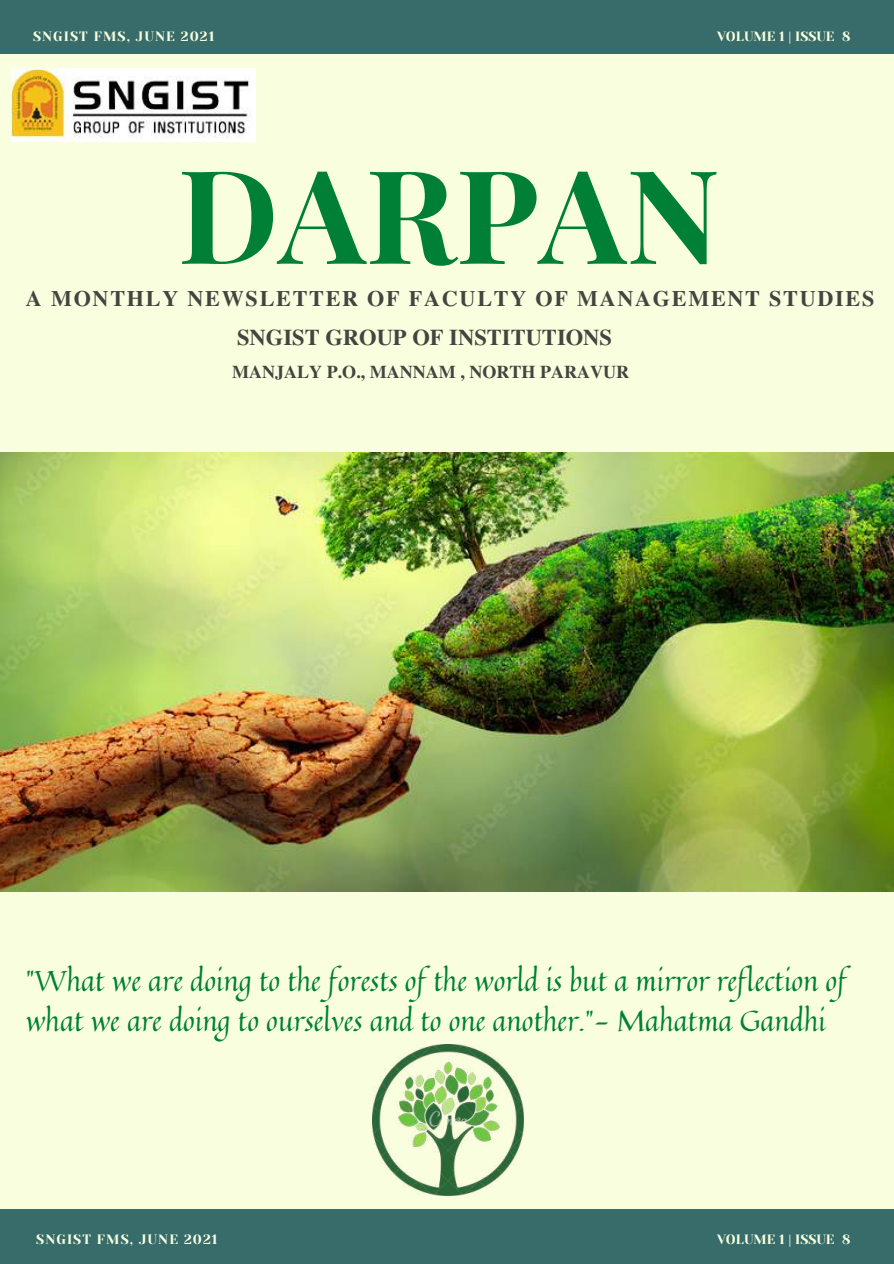
<style>
.page{position:relative;width:894px;height:1264px;background:#fff}
.page>*{position:absolute;margin:0;border:0;box-sizing:border-box;transform-origin:0 0}
.t1{font:700 130.2px "Playfair Display";color:#008037}
.t2{font:28.5px/39.5px "Quintessential";color:#008037}
.t3{font:700 22.5px "Te X Gyre Termes";color:#444440}
.t4{font:700 22.05px "Te X Gyre Termes";letter-spacing:.08em;color:#444440}
.t5{font:700 18px "Te X Gyre Termes";color:#444440}
.t6{font:13.5px "Yeseva One";letter-spacing:.08em;color:#f9ffde}
.t7{font:13.35px "Yeseva One";color:#f9ffde}
</style>
<div class="page">
<div style="left:0;top:0;width:893px;height:1263px;background:#f9ffde"></div>
<div style="left:0;top:1209px;width:893px;height:54px;background:#376c6b"></div>
<div style="left:0;top:0;width:893px;height:54px;background:#376c6b"></div>
<img style="left:11px;top:69px;width:244px;height:73px">
<img style="left:0;top:452px;width:893px;height:440px">
<img style="left:372px;top:1044px;width:151px;height:151px">
<p class="t6" style="left:33px;top:28px;width:183px">SNGIST FMS, JUNE 2021</p>
<p class="t7" style="left:716px;top:28px;width:135px">VOLUME 1 | ISSUE 8</p>
<h1 class="t1" style="left:178px;top:123px;width:544px">DARPAN</h1>
<p class="t4" style="left:26px;top:281px;width:849px">A MONTHLY NEWSLETTER OF FACULTY OF MANAGEMENT STUDIES</p>
<p class="t3" style="left:237px;top:320px;width:376px">SNGIST GROUP OF INSTITUTIONS</p>
<p class="t5" style="left:232px;top:358px;width:398px">MANJALY P.O., MANNAM , NORTH PARAVUR</p>
<p class="t2" style="left:26px;top:960px;width:822px">"What we are doing to the forests of the world is but a mirror reflection of what we are doing to ourselves and to one another."- Mahatma Gandhi</p>
<p class="t6" style="left:36px;top:1231px;width:183px">SNGIST FMS, JUNE 2021</p>
<p class="t7" style="left:716px;top:1231px;width:135px">VOLUME 1 | ISSUE 8</p>
</div>
